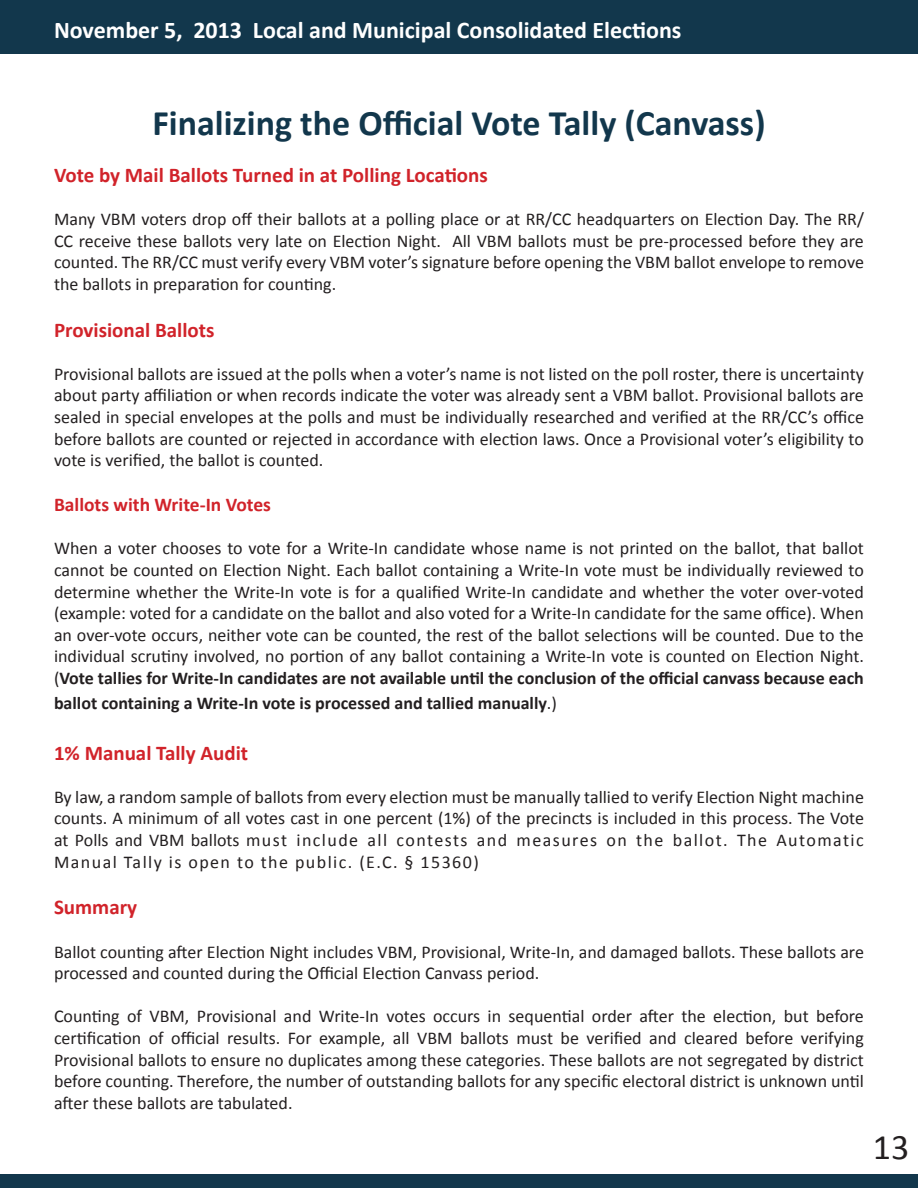
<style>
.page{position:relative;width:918px;height:1188px;background:#fff}
.page>*{position:absolute;margin:0;border:0;box-sizing:border-box;transform-origin:0 0}
.t1{font:700 36px "Calibri";color:#12374c}
.t2{font:36px "Calibri";color:#231f20}
.t3{font:700 24px "Calibri";color:#fff}
.t4{font:700 21px "Calibri";color:#d1232a}
.t5{font:700 19.5px "Calibri";color:#d1232a}
.t6{font:18px/21.6px "Calibri";color:#231f20;text-align:justify}
.t7{font:700 18px "Calibri";color:#231f20}
.s1{font-weight:700}
.s2{font-weight:400}
</style>
<div class="page">
<div style="left:0;top:0;width:918px;height:54px;background:#12374c"></div>
<div style="left:0;top:1174px;width:918px;height:14px;background:#12374c"></div>
<h2 class="t3" style="left:54px;top:14px;width:629px">November 5, 2013 Local and Municipal Consolidated Elections</h2>
<p class="t1" style="left:152px;top:100px;width:615px">Finalizing the Official Vote Tally (Canvass)</p>
<p class="t4" style="left:54px;top:161px;width:435px">Vote by Mail Ballots Turned in at Polling Locations</p>
<p class="t6" style="left:54px;top:208px;width:811px">Many VBM voters drop off their ballots at a polling place or at RR/CC headquarters on Election Day. The RR/ CC receive these ballots very late on Election Night. All VBM ballots must be pre-processed before they are counted. The RR/CC must verify every VBM voter’s signature before opening the VBM ballot envelope to remove the ballots in preparation for counting.</p>
<p class="t4" style="left:54px;top:316px;width:162px">Provisional Ballots</p>
<p class="t6" style="left:54px;top:363px;width:812px">Provisional ballots are issued at the polls when a voter’s name is not listed on the poll roster, there is uncertainty about party affiliation or when records indicate the voter was already sent a VBM ballot. Provisional ballots are sealed in special envelopes at the polls and must be individually researched and verified at the RR/CC’s office before ballots are counted or rejected in accordance with election laws. Once a Provisional voter’s eligibility to vote is verified, the ballot is counted.</p>
<p class="t5" style="left:54px;top:492px;width:218px">Ballots with Write-In Votes</p>
<p class="t6" style="left:54px;top:538px;width:811px">When a voter chooses to vote for a Write-In candidate whose name is not printed on the ballot, that ballot cannot be counted on Election Night. Each ballot containing a Write-In vote must be individually reviewed to determine whether the Write-In vote is for a qualified Write-In candidate and whether the voter over-voted (example: voted for a candidate on the ballot and also voted for a Write-In candidate for the same office). When an over-vote occurs, neither vote can be counted, the rest of the ballot selections will be counted. Due to the individual scrutiny involved, no portion of any ballot containing a Write-In vote is counted on Election Night. (<span class="s1">Vote tallies for Write-In candidates are not available until the conclusion of the official canvass because each</span></p>
<p class="t7" style="left:54px;top:692px;width:504px">ballot containing a Write-In vote is processed and tallied manually<span class="s2">.)</span></p>
<p class="t4" style="left:54px;top:739px;width:196px">1% Manual Tally Audit</p>
<p class="t6" style="left:54px;top:786px;width:811px">By law, a random sample of ballots from every election must be manually tallied to verify Election Night machine counts. A minimum of all votes cast in one percent (1%) of the precincts is included in this process. The Vote at Polls and VBM ballots must include all contests and measures on the ballot. The Automatic Manual Tally is open to the public. (E.C. § 15360)</p>
<p class="t4" style="left:54px;top:894px;width:85px">Summary</p>
<p class="t6" style="left:54px;top:941px;width:811px">Ballot counting after Election Night includes VBM, Provisional, Write-In, and damaged ballots. These ballots are processed and counted during the Official Election Canvass period.</p>
<p class="t6" style="left:54px;top:1006px;width:811px">Counting of VBM, Provisional and Write-In votes occurs in sequential order after the election, but before certification of official results. For example, all VBM ballots must be verified and cleared before verifying Provisional ballots to ensure no duplicates among these categories. These ballots are not segregated by district before counting. Therefore, the number of outstanding ballots for any specific electoral district is unknown until after these ballots are tabulated.</p>
<h1 class="t2" style="left:873px;top:1124px;width:38px">13</h1>
</div>
